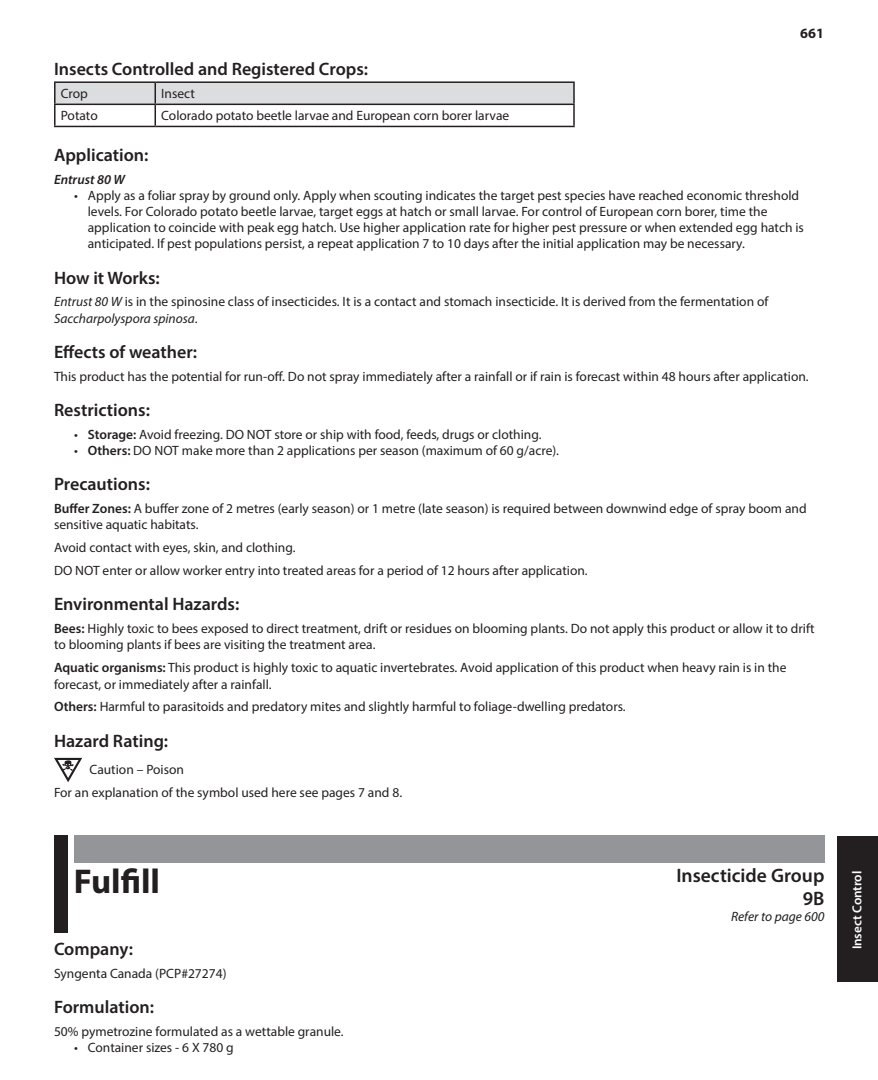
<style>
.page{position:relative;width:878px;height:1080px;background:#fff}
.page>*{position:absolute;margin:0;border:0;box-sizing:border-box;transform-origin:0 0}
.t1{font:700 34.5px "Myriad Pro";color:#231f20}
.t2{font:600 19.5px/23.4px "Myriad Pro";color:#231f20;text-align:right}
.t3{font:600 18px "Myriad Pro";color:#231f20}
.t4{font:700 14.25px "Myriad Pro";color:#231f20}
.t5{font:13.5px/16.2px "Myriad Pro";color:#231f20}
.t6{font:italic 13.5px "Myriad Pro";color:#231f20}
.t7{font:italic 600 13.5px "Myriad Pro";color:#231f20}
.t8{font:600 13.2px "Myriad Pro";letter-spacing:-.005em;color:#fff}
.s1{font-style:italic}
.s2{font-weight:600}
</style>
<div class="page">
<div style="left:837px;top:837px;width:41px;height:145px;background:#231f20"></div>
<div style="left:54px;top:835px;width:14px;height:98px;background:#231f20"></div>
<div style="left:74px;top:835px;width:750px;height:28px;background:#939598"></div>
<hr style="left:54px;top:81px;width:101px;height:2px;background:#231f20">
<hr style="left:54px;top:83px;width:2px;height:21px;background:#231f20">
<hr style="left:155px;top:81px;width:419px;height:2px;background:#231f20">
<hr style="left:54px;top:104px;width:101px;height:1px;background:#231f20">
<hr style="left:54px;top:105px;width:2px;height:21px;background:#231f20">
<svg style="left:55px;top:82px;width:519px;height:44px"></svg>
<hr style="left:54px;top:126px;width:101px;height:1px;background:#231f20">
<hr style="left:155px;top:126px;width:419px;height:1px;background:#231f20">
<svg style="left:54px;top:758px;width:28px;height:24px"></svg>
<p class="t4" style="left:800px;top:24px;width:25px">661</p>
<h3 class="t3" style="left:54px;top:57px;width:315px">Insects Controlled and Registered Crops:</h3>
<p class="t5" style="left:61px;top:85px;width:29px">Crop</p>
<p class="t5" style="left:161px;top:85px;width:35px">Insect</p>
<p class="t5" style="left:61px;top:108px;width:38px">Potato</p>
<p class="t5" style="left:161px;top:108px;width:349px">Colorado potato beetle larvae and European corn borer larvae</p>
<h3 class="t3" style="left:54px;top:143px;width:96px">Application:</h3>
<p class="t7" style="left:54px;top:171px;width:72px">Entrust 80 W</p>
<p class="t5" style="left:88px;top:187px;width:717px;text-indent:-14px">• Apply as a foliar spray by ground only. Apply when scouting indicates the target pest species have reached economic threshold levels. For Colorado potato beetle larvae, target eggs at hatch or small larvae. For control of European corn borer, time the application to coincide with peak egg hatch. Use higher application rate for higher pest pressure or when extended egg hatch is anticipated. If pest populations persist, a repeat application 7 to 10 days after the initial application may be necessary.</p>
<h3 class="t3" style="left:54px;top:266px;width:107px">How it Works:</h3>
<p class="t5" style="left:54px;top:294px;width:715px"><span class="s1">Entrust 80 W</span> is in the spinosine class of insecticides. It is a contact and stomach insecticide. It is derived from the fermentation of<br><span class="s1">Saccharpolyspora spinosa</span>.</p>
<h3 class="t3" style="left:54px;top:340px;width:145px">Effects of weather:</h3>
<p class="t5" style="left:54px;top:368px;width:756px">This product has the potential for run-off. Do not spray immediately after a rainfall or if rain is forecast within 48 hours after application.</p>
<h3 class="t3" style="left:54px;top:398px;width:97px">Restrictions:</h3>
<p class="t5" style="left:74px;top:426px;width:469px">• <span class="s2">Storage:</span> Avoid freezing. DO NOT store or ship with food, feeds, drugs or clothing.</p>
<p class="t5" style="left:74px;top:442px;width:486px">• <span class="s2">Others:</span> DO NOT make more than 2 applications per season (maximum of 60 g/acre).</p>
<h3 class="t3" style="left:54px;top:473px;width:97px">Precautions:</h3>
<p class="t5" style="left:54px;top:500px;width:754px"><span class="s2">Buffer Zones:</span> A buffer zone of 2 metres (early season) or 1 metre (late season) is required between downwind edge of spray boom and sensitive aquatic habitats.</p>
<p class="t5" style="left:54px;top:536px;width:535px;line-height:23px">Avoid contact with eyes, skin, and clothing.<br>DO NOT enter or allow worker entry into treated areas for a period of 12 hours after application.</p>
<h3 class="t3" style="left:54px;top:593px;width:187px">Environmental Hazards:</h3>
<p class="t5" style="left:54px;top:620px;width:762px"><span class="s2">Bees:</span> Highly toxic to bees exposed to direct treatment, drift or residues on blooming plants. Do not apply this product or allow it to drift to blooming plants if bees are visiting the treatment area.</p>
<p class="t5" style="left:54px;top:659px;width:734px"><span class="s2">Aquatic organisms:</span> This product is highly toxic to aquatic invertebrates. Avoid application of this product when heavy rain is in the forecast, or immediately after a rainfall.</p>
<p class="t5" style="left:54px;top:699px;width:573px"><span class="s2">Others:</span> Harmful to parasitoids and predatory mites and slightly harmful to foliage-dwelling predators.</p>
<h3 class="t3" style="left:54px;top:729px;width:116px">Hazard Rating:</h3>
<p class="t5" style="left:54px;top:757px;width:349px;line-height:23px;text-indent:36px">Caution – Poison<br>For an explanation of the symbol used here see pages 7 and 8.</p>
<h1 class="t1" style="left:74px;top:859px;width:88px">Fulfill</h1>
<h2 class="t2" style="left:676px;top:863px;width:149px">Insecticide Group<br>9B</h2>
<p class="t6" style="left:731px;top:909px;width:95px">Refer to page 600</p>
<h3 class="t3" style="left:54px;top:937px;width:80px">Company:</h3>
<p class="t5" style="left:54px;top:965px;width:174px">Syngenta Canada (PCP#27274)</p>
<h3 class="t3" style="left:54px;top:995px;width:102px">Formulation:</h3>
<p class="t5" style="left:54px;top:1023px;width:291px">50% pymetrozine formulated as a wettable granule.</p>
<p class="t5" style="left:74px;top:1039px;width:161px">• Container sizes - 6 X 780 g</p>
<p class="t8" style="left:848px;top:949px;width:80px;rotate:-90deg">Insect Control</p>
</div>
